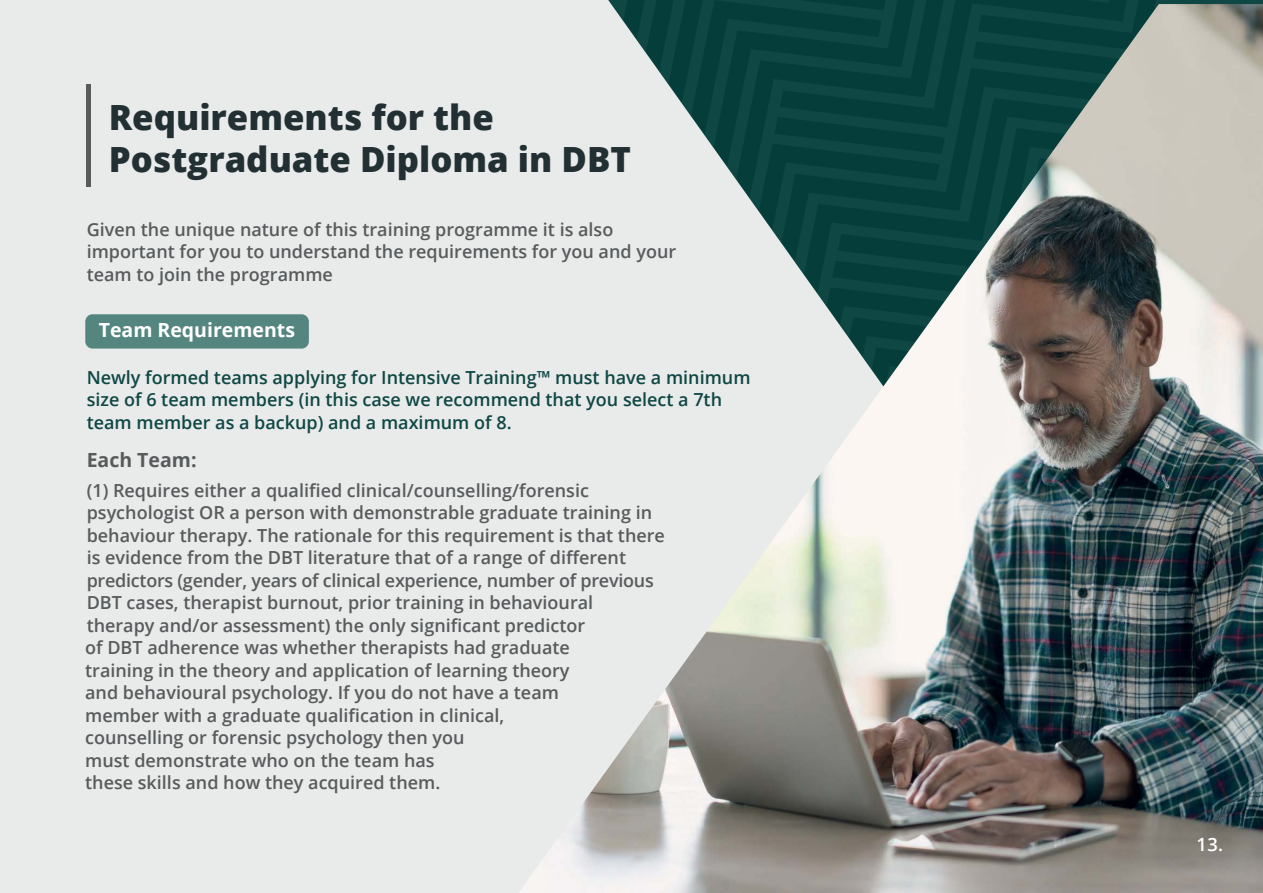
<style>
.page{position:relative;width:1263px;height:893px;background:#fff}
.page>*{position:absolute;margin:0;border:0;box-sizing:border-box;transform-origin:0 0}
.t1{font:800 34.8px/41.7px "Open Sans";color:#223034}
.t2{font:700 19.5px "Open Sans";color:#fff}
.t3{font:700 19.5px "Open Sans";color:#575b5c}
.t4{font:600 18.3px "Open Sans";color:#fff}
.t5{font:600 18px/22.5px "Open Sans";color:#575b5c}
.t6{font:600 18px/22.5px "Open Sans";color:#0e4744}
</style>
<div class="page">
<div style="left:0;top:0;width:892px;height:893px;background:#e9eaea"></div>
<img style="left:519px;top:4px;width:744px;height:889px">
<div style="left:85px;top:314px;width:224px;height:35px;background:#54867f;border-radius:7px"></div>
<hr style="left:87px;top:84px;width:4px;height:103px;background:#575b5c">
<h1 class="t1" style="left:109px;top:100px;width:524px">Requirements for the<br>Postgraduate Diploma in DBT</h1>
<p class="t5" style="left:87px;top:217px;width:591px">Given the unique nature of this training programme it is also important for you to understand the requirements for you and your team to join the programme</p>
<p class="t2" style="left:99px;top:322px;width:198px">Team Requirements</p>
<p class="t6" style="left:87px;top:366px;width:665px">Newly formed teams applying for Intensive Training™ must have a minimum size of 6 team members (in this case we recommend that you select a 7th team member as a backup) and a maximum of 8.</p>
<p class="t3" style="left:87px;top:452px;width:111px">Each Team:</p>
<p class="t5" style="left:87px;top:479px;width:580px">(1) Requires either a qualified clinical/counselling/forensic psychologist OR a person with demonstrable graduate training in behaviour therapy. The rationale for this requirement is that there is evidence from the DBT literature that of a range of different predictors (gender, years of clinical experience, number of previous DBT cases, therapist burnout, prior training in behavioural therapy and/or assessment) the only significant predictor</p>
<p class="t5" style="left:85px;top:636px;width:486px">of DBT adherence was whether therapists had graduate training in the theory and application of learning theory and behavioural psychology. If you do not have a team member with a graduate qualification in clinical, counselling or forensic psychology then you<br>must demonstrate who on the team has<br>these skills and how they acquired them.</p>
<p class="t4" style="left:1196px;top:831px;width:28px">13.</p>
</div>
